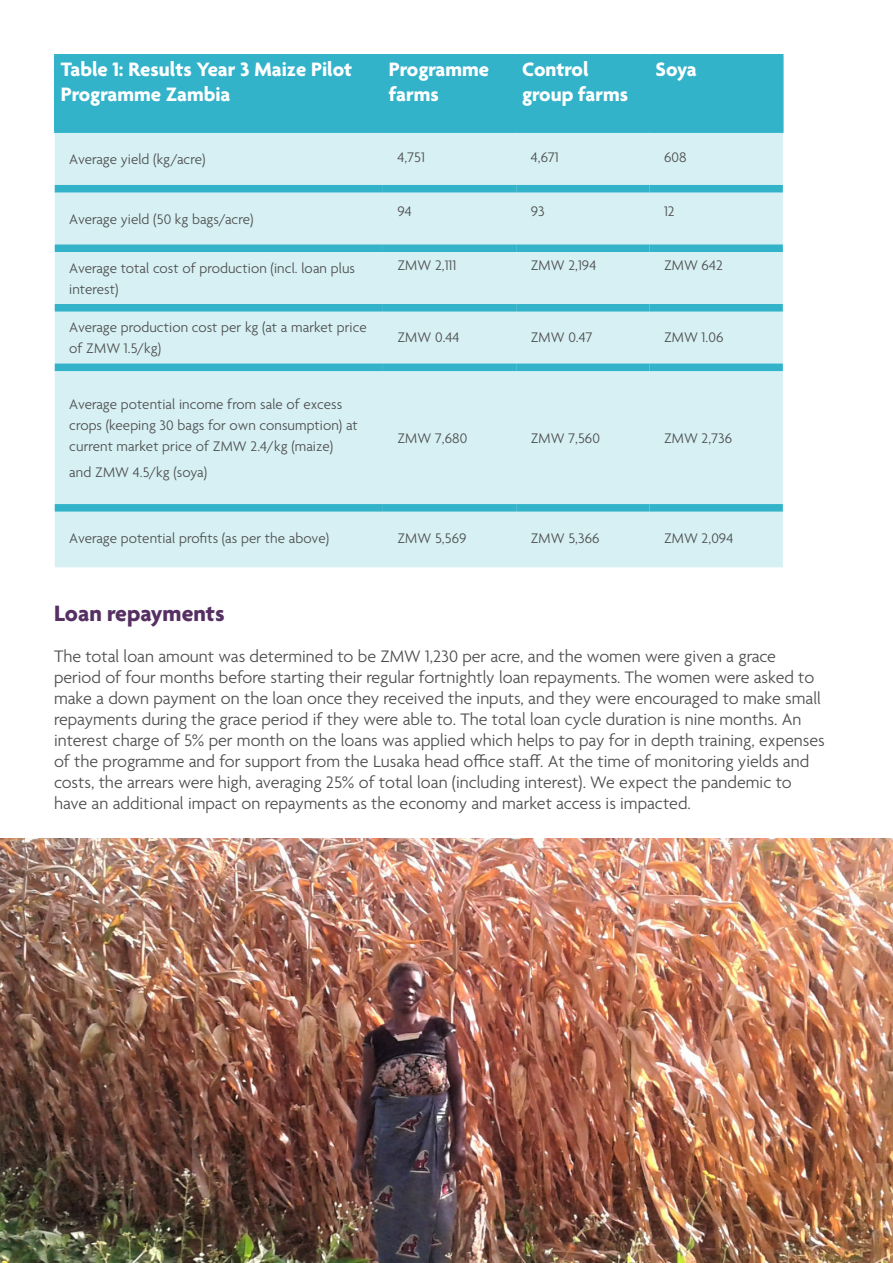
<style>
.page{position:relative;width:893px;height:1263px;background:#fff}
.page>*{position:absolute;margin:0;border:0;box-sizing:border-box;transform-origin:0 0}
.t1{font:700 24px "Agenda";color:#563062}
.t2{font:700 21px/25.2px "Agenda";color:#fff}
.t3{font:300 18px/21px "Agenda";color:#4d4d4d}
.t4{font:300 15px/21px "Agenda";letter-spacing:.005em;color:#4d4d4d}
</style>
<div class="page">
<div style="left:56px;top:56px;width:726px;height:75px;background:#32b3ca"></div>
<div style="left:55px;top:133px;width:728px;height:434px;background:#d6f0f4"></div>
<div style="left:55px;top:185px;width:328px;height:7px;background:#32b3ca"></div>
<div style="left:383px;top:185px;width:133px;height:7px;background:#32b3ca"></div>
<div style="left:516px;top:185px;width:133px;height:7px;background:#32b3ca"></div>
<div style="left:649px;top:185px;width:134px;height:7px;background:#32b3ca"></div>
<div style="left:55px;top:244px;width:328px;height:8px;background:#32b3ca"></div>
<div style="left:383px;top:244px;width:133px;height:8px;background:#32b3ca"></div>
<div style="left:516px;top:244px;width:133px;height:8px;background:#32b3ca"></div>
<div style="left:649px;top:244px;width:134px;height:8px;background:#32b3ca"></div>
<div style="left:55px;top:304px;width:328px;height:7px;background:#32b3ca"></div>
<div style="left:383px;top:304px;width:133px;height:7px;background:#32b3ca"></div>
<div style="left:516px;top:304px;width:133px;height:7px;background:#32b3ca"></div>
<div style="left:649px;top:304px;width:134px;height:7px;background:#32b3ca"></div>
<div style="left:55px;top:364px;width:328px;height:7px;background:#32b3ca"></div>
<div style="left:383px;top:364px;width:133px;height:7px;background:#32b3ca"></div>
<div style="left:516px;top:364px;width:133px;height:7px;background:#32b3ca"></div>
<div style="left:649px;top:364px;width:134px;height:7px;background:#32b3ca"></div>
<div style="left:55px;top:504px;width:328px;height:8px;background:#32b3ca"></div>
<div style="left:383px;top:504px;width:133px;height:8px;background:#32b3ca"></div>
<div style="left:516px;top:504px;width:133px;height:8px;background:#32b3ca"></div>
<div style="left:649px;top:504px;width:134px;height:8px;background:#32b3ca"></div>
<hr style="left:54px;top:54px;width:329px;height:2px;background:#32b3ca">
<hr style="left:54px;top:56px;width:2px;height:75px;background:#32b3ca">
<hr style="left:383px;top:54px;width:133px;height:2px;background:#32b3ca">
<hr style="left:516px;top:54px;width:133px;height:2px;background:#32b3ca">
<hr style="left:649px;top:54px;width:135px;height:2px;background:#32b3ca">
<hr style="left:782px;top:56px;width:2px;height:75px;background:#32b3ca">
<hr style="left:54px;top:131px;width:329px;height:2px;background:#32b3ca">
<hr style="left:383px;top:131px;width:133px;height:2px;background:#32b3ca">
<hr style="left:516px;top:131px;width:133px;height:2px;background:#32b3ca">
<hr style="left:649px;top:131px;width:135px;height:2px;background:#32b3ca">
<img style="left:0;top:839px;width:893px;height:424px">
<p class="t2" style="left:61px;top:58px;width:293px">Table 1: Results Year 3 Maize Pilot<br>Programme Zambia</p>
<p class="t2" style="left:389px;top:58px;width:102px">Programme</p>
<p class="t2" style="left:389px;top:83px;width:51px">farms</p>
<p class="t2" style="left:522px;top:58px;width:107px">Control group farms</p>
<p class="t2" style="left:655px;top:58px;width:43px">Soya</p>
<p class="t4" style="left:69px;top:150px;width:138px">Average yield (kg/acre)</p>
<p class="t4" style="left:397px;top:148px;width:29px">4,751</p>
<p class="t4" style="left:531px;top:148px;width:30px">4,671</p>
<p class="t4" style="left:664px;top:148px;width:24px">608</p>
<p class="t4" style="left:69px;top:209px;width:186px">Average yield (50 kg bags/acre)</p>
<p class="t4" style="left:397px;top:202px;width:16px">94</p>
<p class="t4" style="left:531px;top:202px;width:15px">93</p>
<p class="t4" style="left:664px;top:202px;width:12px">12</p>
<p class="t4" style="left:69px;top:258px;width:287px">Average total cost of production (incl. loan plus interest)</p>
<p class="t4" style="left:397px;top:256px;width:60px">ZMW 2,111</p>
<p class="t4" style="left:531px;top:256px;width:67px">ZMW 2,194</p>
<p class="t4" style="left:664px;top:256px;width:60px">ZMW 642</p>
<p class="t4" style="left:69px;top:318px;width:299px">Average production cost per kg (at a market price of ZMW 1.5/kg)</p>
<p class="t4" style="left:397px;top:328px;width:64px">ZMW 0.44</p>
<p class="t4" style="left:531px;top:328px;width:63px">ZMW 0.47</p>
<p class="t4" style="left:664px;top:328px;width:61px">ZMW 1.06</p>
<p class="t4" style="left:69px;top:395px;width:290px">Average potential income from sale of excess crops (keeping 30 bags for own consumption) at current market price of ZMW 2.4/kg (maize)</p>
<p class="t4" style="left:69px;top:462px;width:139px">and ZMW 4.5/kg (soya)</p>
<p class="t4" style="left:397px;top:429px;width:71px">ZMW 7,680</p>
<p class="t4" style="left:531px;top:429px;width:71px">ZMW 7,560</p>
<p class="t4" style="left:664px;top:429px;width:70px">ZMW 2,736</p>
<p class="t4" style="left:69px;top:529px;width:261px">Average potential profits (as per the above)</p>
<p class="t4" style="left:397px;top:529px;width:71px">ZMW 5,569</p>
<p class="t4" style="left:531px;top:529px;width:70px">ZMW 5,366</p>
<p class="t4" style="left:664px;top:529px;width:71px">ZMW 2,094</p>
<p class="t1" style="left:54px;top:600px;width:172px">Loan repayments</p>
<p class="t3" style="left:54px;top:647px;width:772px">The total loan amount was determined to be ZMW 1,230 per acre, and the women were given a grace period of four months before starting their regular fortnightly loan repayments. The women were asked to make a down payment on the loan once they received the inputs, and they were encouraged to make small repayments during the grace period if they were able to. The total loan cycle duration is nine months. An interest charge of 5% per month on the loans was applied which helps to pay for in depth training, expenses of the programme and for support from the Lusaka head office staff. At the time of monitoring yields and costs, the arrears were high, averaging 25% of total loan (including interest). We expect the pandemic to have an additional impact on repayments as the economy and market access is impacted.</p>
</div>
